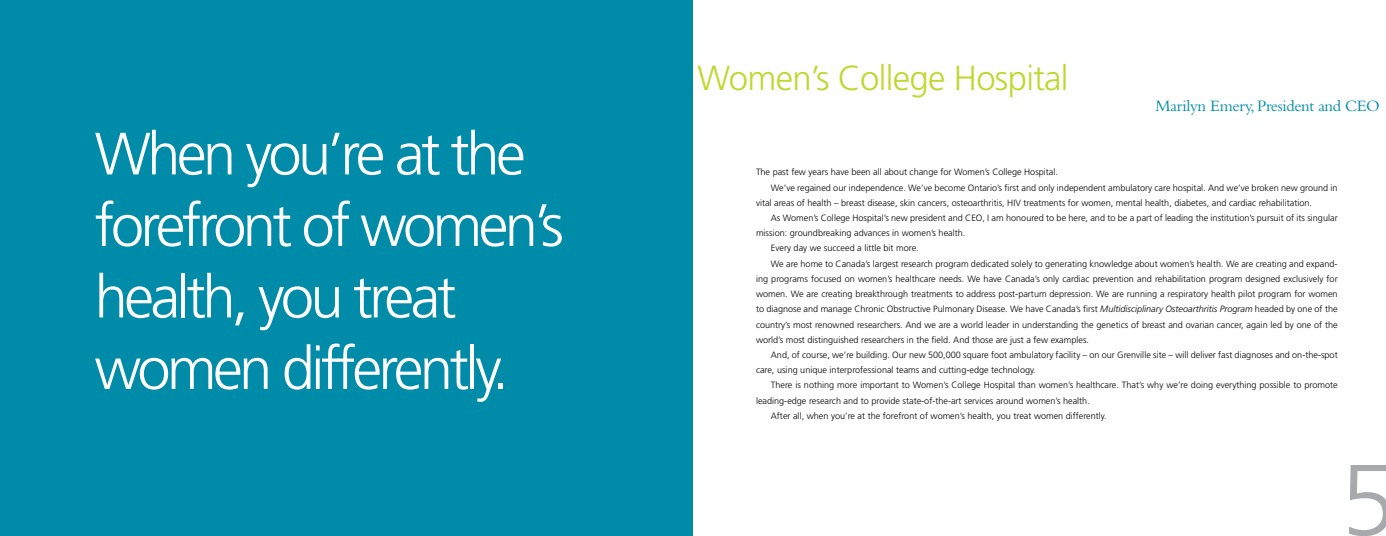
<style>
.page{position:relative;width:1386px;height:536px;background:#fff}
.page>*{position:absolute;margin:0;border:0;box-sizing:border-box;transform-origin:0 0}
.t1{font:300 100.89px "Frutiger";color:#a7a9ac}
.t2{font:300 59.5px/71.4px "Frutiger";letter-spacing:-.06em;color:#fff}
.t3{font:300 34.74px "Frutiger";letter-spacing:-.02em;color:#c1d72f}
.t4{font:16.54px "Bembo";letter-spacing:-.02em;color:#008ca8}
.t5{font:300 9.1px "Frutiger";color:#000}
.s1{font-style:italic}
</style>
<div class="page">
<div style="left:0;top:0;width:693px;height:536px;background:#008ca8"></div>
<h2 class="t2" style="left:95px;top:118px;width:471px">When you’re at the forefront of women’s health, you treat women differently.</h2>
<h3 class="t3" style="left:697px;top:59px;width:373px">Women’s College Hospital</h3>
<h3 class="t4" style="left:1156px;top:96px;width:226px">Marilyn Emery, President and CEO</h3>
<p class="t5" style="left:756px;top:167px;width:304px">The past few years have been all about change for Women’s College Hospital.</p>
<p class="t5" style="left:771px;top:182px;width:568px">We’ve regained our independence. We’ve become Ontario’s first and only independent ambulatory care hospital. And we’ve broken new ground in</p>
<p class="t5" style="left:756px;top:197px;width:558px">vital areas of health – breast disease, skin cancers, osteoarthritis, HIV treatments for women, mental health, diabetes, and cardiac rehabilitation.</p>
<p class="t5" style="left:771px;top:212px;width:568px">As Women’s College Hospital’s new president and CEO, I am honoured to be here, and to be a part of leading the institution’s pursuit of its singular</p>
<p class="t5" style="left:756px;top:228px;width:211px">mission: groundbreaking advances in women’s health.</p>
<p class="t5" style="left:771px;top:243px;width:149px">Every day we succeed a little bit more.</p>
<p class="t5" style="left:771px;top:258px;width:568px">We are home to Canada’s largest research program dedicated solely to generating knowledge about women’s health. We are creating and expand-</p>
<p class="t5" style="left:756px;top:273px;width:583px">ing programs focused on women’s healthcare needs. We have Canada’s only cardiac prevention and rehabilitation program designed exclusively for</p>
<p class="t5" style="left:756px;top:289px;width:583px">women. We are creating breakthrough treatments to address post-partum depression. We are running a respiratory health pilot program for women</p>
<p class="t5" style="left:756px;top:304px;width:583px">to diagnose and manage Chronic Obstructive Pulmonary Disease. We have Canada’s first <span class="s1">Multidisciplinary Osteoarthritis Program</span> headed by one of the</p>
<p class="t5" style="left:756px;top:319px;width:583px">country’s most renowned researchers. And we are a world leader in understanding the genetics of breast and ovarian cancer, again led by one of the</p>
<p class="t5" style="left:756px;top:334px;width:335px">world’s most distinguished researchers in the field. And those are just a few examples.</p>
<p class="t5" style="left:771px;top:349px;width:568px">And, of course, we’re building. Our new 500,000 square foot ambulatory facility – on our Grenville site – will deliver fast diagnoses and on-the-spot</p>
<p class="t5" style="left:756px;top:365px;width:281px">care, using unique interprofessional teams and cutting-edge technology.</p>
<p class="t5" style="left:771px;top:380px;width:568px">There is nothing more important to Women’s College Hospital than women’s healthcare. That’s why we’re doing everything possible to promote</p>
<p class="t5" style="left:756px;top:395px;width:335px">leading-edge research and to provide state-of-the-art services around women’s health.</p>
<p class="t5" style="left:771px;top:410px;width:337px">After all, when you’re at the forefront of women’s health, you treat women differently.</p>
<h1 class="t1" style="left:1340px;top:443px;width:58px">5</h1>
</div>
